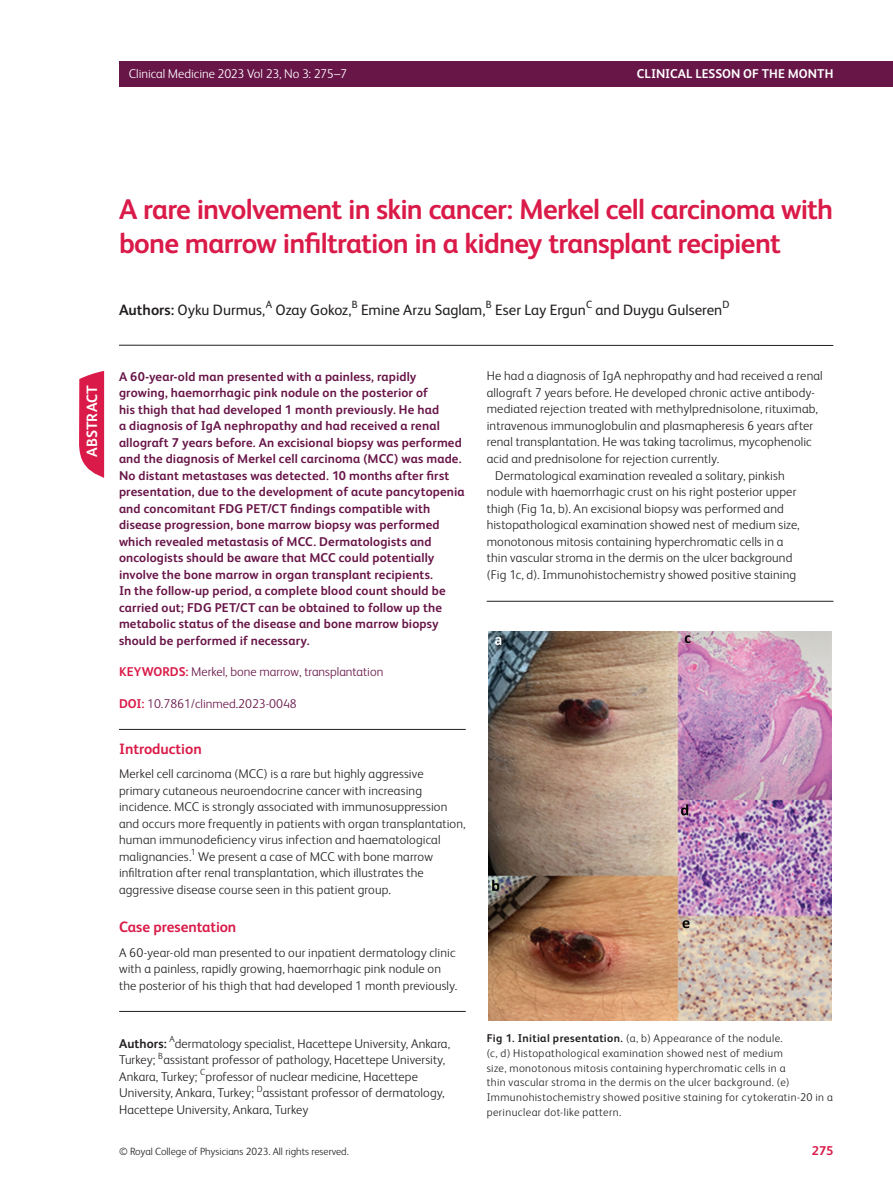
<style>
.page{position:relative;width:893px;height:1191px;background:#fff}
.page>*{position:absolute;margin:0;border:0;box-sizing:border-box;transform-origin:0 0}
.subject{font:700 28.5px/34.5px "FS Albert";letter-spacing:-.03em;color:#da1a48}
.front_article-meta_C{font:15px "FS Albert";color:#231f20}
.body_H1{font:700 15px "FS Albert";letter-spacing:-.005em;color:#da1a48}
.body_INTRO{font:700 15px "FS Albert";color:#da1a48}
.t1{font:700 15px "FS Albert";letter-spacing:.005em;color:#fff}
.body_sec_P_noIndent{font:300 12.75px/16.5px "FS Albert";letter-spacing:.01em;color:#231f20}
.ABSTRACT{font:700 12.75px/16.5px "FS Albert";letter-spacing:.01em;color:#681548}
.body_sec_P_Indent{font:300 12.75px/16.5px "FS Albert";letter-spacing:.01em;color:#231f20}
.article-meta_contrib{font:300 12.75px/16.5px "FS Albert";letter-spacing:.005em;color:#231f20}
.article-meta_kwd-gro{font:300 12.75px "FS Albert";color:#681548}
.t2{font:300 12.75px "FS Albert";letter-spacing:-.005em;color:#fff}
.t3{font:700 12.75px "FS Albert";letter-spacing:.005em;color:#fff}
.article-meta_contrib-2{font:700 12.75px "FS Albert";letter-spacing:.005em;color:#231f20}
.t4{font:700 12.75px "FS Albert";color:#da1a48}
.Figure_caption{font:300 11.25px/14.7px "FS Albert";letter-spacing:.035em;color:#231f20}
.t5{font:300 10.5px "FS Albert";color:#231f20}
.front_article-meta_C-2{font:10.5px "FS Albert";color:#231f20}
.article-meta_contrib-3{font:300 8.85px "FS Albert";color:#231f20}
.s1{font-weight:700}
.s2{font-weight:700;color:#da1a48}
</style>
<div class="page">
<div style="left:119px;top:62px;width:774px;height:25px;background:#681548"></div>
<hr style="left:119px;top:729px;width:347px;height:1px;background:#231f20">
<hr style="left:119px;top:1011px;width:347px;height:1px;background:#231f20">
<hr style="left:119px;top:345px;width:714px;height:1px;background:#231f20">
<svg style="left:79px;top:371px;width:25px;height:107px;background:#de355d"></svg>
<img style="left:489px;top:632px;width:342px;height:388px">
<hr style="left:487px;top:601px;width:346px;height:1px;background:#231f20">
<p class="t2" style="left:129px;top:66px;width:220px">Clinical Medicine 2023 Vol 23, No 3: 275–7</p>
<p class="t3" style="left:637px;top:66px;width:198px">CLINICAL LESSON OF THE MONTH</p>
<p class="t1" style="left:83px;top:457px;width:73px;rotate:-90deg">ABSTRACT</p>
<p class="subject" style="left:119px;top:192px;width:716px">A rare involvement in skin cancer: Merkel cell carcinoma with bone marrow infiltration in a kidney transplant recipient</p>
<p class="front_article-meta_C-2" style="left:586px;top:299px;width:8px">C</p>
<p class="front_article-meta_C" style="left:595px;top:301px;width:128px">and Duygu Gulseren</p>
<p class="front_article-meta_C-2" style="left:722px;top:299px;width:9px">D</p>
<p class="front_article-meta_C" style="left:119px;top:301px;width:148px"><span class="s1">Authors:</span> Oyku Durmus,</p>
<p class="front_article-meta_C-2" style="left:266px;top:299px;width:8px">A</p>
<p class="front_article-meta_C" style="left:275px;top:301px;width:77px">Ozay Gokoz,</p>
<p class="front_article-meta_C-2" style="left:352px;top:299px;width:7px">B</p>
<p class="front_article-meta_C" style="left:361px;top:301px;width:126px">Emine Arzu Saglam,</p>
<p class="front_article-meta_C-2" style="left:486px;top:299px;width:7px">B</p>
<p class="front_article-meta_C" style="left:495px;top:301px;width:92px">Eser Lay Ergun</p>
<p class="ABSTRACT" style="left:119px;top:368px;width:347px">A 60-year-old man presented with a painless, rapidly growing, haemorrhagic pink nodule on the posterior of<br>his thigh that had developed 1 month previously. He had<br>a diagnosis of IgA nephropathy and had received a renal allograft 7 years before. An excisional biopsy was performed and the diagnosis of Merkel cell carcinoma (MCC) was made.<br>No distant metastases was detected. 10 months after first presentation, due to the development of acute pancytopenia and concomitant FDG PET/CT findings compatible with disease progression, bone marrow biopsy was performed which revealed metastasis of MCC. Dermatologists and oncologists should be aware that MCC could potentially involve the bone marrow in organ transplant recipients.<br>In the follow-up period, a complete blood count should be carried out; FDG PET/CT can be obtained to follow up the metabolic status of the disease and bone marrow biopsy should be performed if necessary.</p>
<p class="article-meta_kwd-gro" style="left:119px;top:664px;width:266px"><span class="s2">KEYWORDS:</span> Merkel, bone marrow, transplantation</p>
<p class="article-meta_kwd-gro" style="left:119px;top:696px;width:179px"><span class="s2">DOI:</span> 10.7861/clinmed.2023-0048</p>
<p class="body_INTRO" style="left:119px;top:740px;width:84px">Introduction</p>
<p class="body_sec_P_noIndent" style="left:119px;top:765px;width:348px">Merkel cell carcinoma (MCC) is a rare but highly aggressive primary cutaneous neuroendocrine cancer with increasing incidence. MCC is strongly associated with immunosuppression and occurs more frequently in patients with organ transplantation, human immunodeficiency virus infection and haematological malignancies.<sup>1</sup> We present a case of MCC with bone marrow infiltration after renal transplantation, which illustrates the aggressive disease course seen in this patient group.</p>
<p class="body_H1" style="left:119px;top:917px;width:119px">Case presentation</p>
<p class="body_sec_P_noIndent" style="left:119px;top:944px;width:340px">A 60-year-old man presented to our inpatient dermatology clinic with a painless, rapidly growing, haemorrhagic pink nodule on the posterior of his thigh that had developed 1 month previously.</p>
<p class="article-meta_contrib-2" style="left:119px;top:1036px;width:49px">Authors:</p>
<p class="article-meta_contrib-3" style="left:169px;top:1034px;width:7px">A</p>
<p class="article-meta_contrib" style="left:175px;top:1035px;width:277px">dermatology specialist, Hacettepe University, Ankara,</p>
<p class="article-meta_contrib" style="left:119px;top:1051px;width:38px">Turkey;</p>
<p class="article-meta_contrib-3" style="left:158px;top:1050px;width:6px">B</p>
<p class="article-meta_contrib" style="left:119px;top:1051px;width:328px;text-indent:44px">assistant professor of pathology, Hacettepe University,<br>Ankara, Turkey;</p>
<p class="article-meta_contrib-3" style="left:200px;top:1067px;width:7px">C</p>
<p class="article-meta_contrib" style="left:119px;top:1068px;width:300px;text-indent:86px">professor of nuclear medicine, Hacettepe<br>University, Ankara, Turkey;</p>
<p class="article-meta_contrib-3" style="left:257px;top:1083px;width:7px">D</p>
<p class="article-meta_contrib" style="left:119px;top:1084px;width:327px;text-indent:144px">assistant professor of dermatology,<br>Hacettepe University, Ankara, Turkey</p>
<p class="body_sec_P_noIndent" style="left:487px;top:368px;width:338px">He had a diagnosis of IgA nephropathy and had received a renal allograft 7 years before. He developed chronic active antibody&shy;mediated rejection treated with methylprednisolone, rituximab, intravenous immunoglobulin and plasmapheresis 6 years after renal transplantation. He was taking tacrolimus, mycophenolic acid and prednisolone for rejection currently.</p>
<p class="body_sec_P_Indent" style="left:487px;top:467px;width:314px;text-indent:9px">Dermatological examination revealed a solitary, pinkish nodule with haemorrhagic crust on his right posterior upper thigh (Fig 1a, b). An excisional biopsy was performed and histopathological examination showed nest of medium size, monotonous mitosis containing hyperchromatic cells in a thin vascular stroma in the dermis on the ulcer background (Fig 1c, d). Immunohistochemistry showed positive staining</p>
<p class="Figure_caption" style="left:487px;top:1031px;width:348px"><span class="s1">Fig 1. Initial presentation.</span> (a, b) Appearance of the nodule.<br>(c, d) Histopathological examination showed nest of medium<br>size, monotonous mitosis containing hyperchromatic cells in a<br>thin vascular stroma in the dermis on the ulcer background. (e)<br>Immunohistochemistry showed positive staining for cytokeratin-20 in a perinuclear dot-like pattern.</p>
<p class="t5" style="left:119px;top:1145px;width:231px">© Royal College of Physicians 2023. All rights reserved.</p>
<p class="t4" style="left:812px;top:1143px;width:23px">275</p>
</div>
